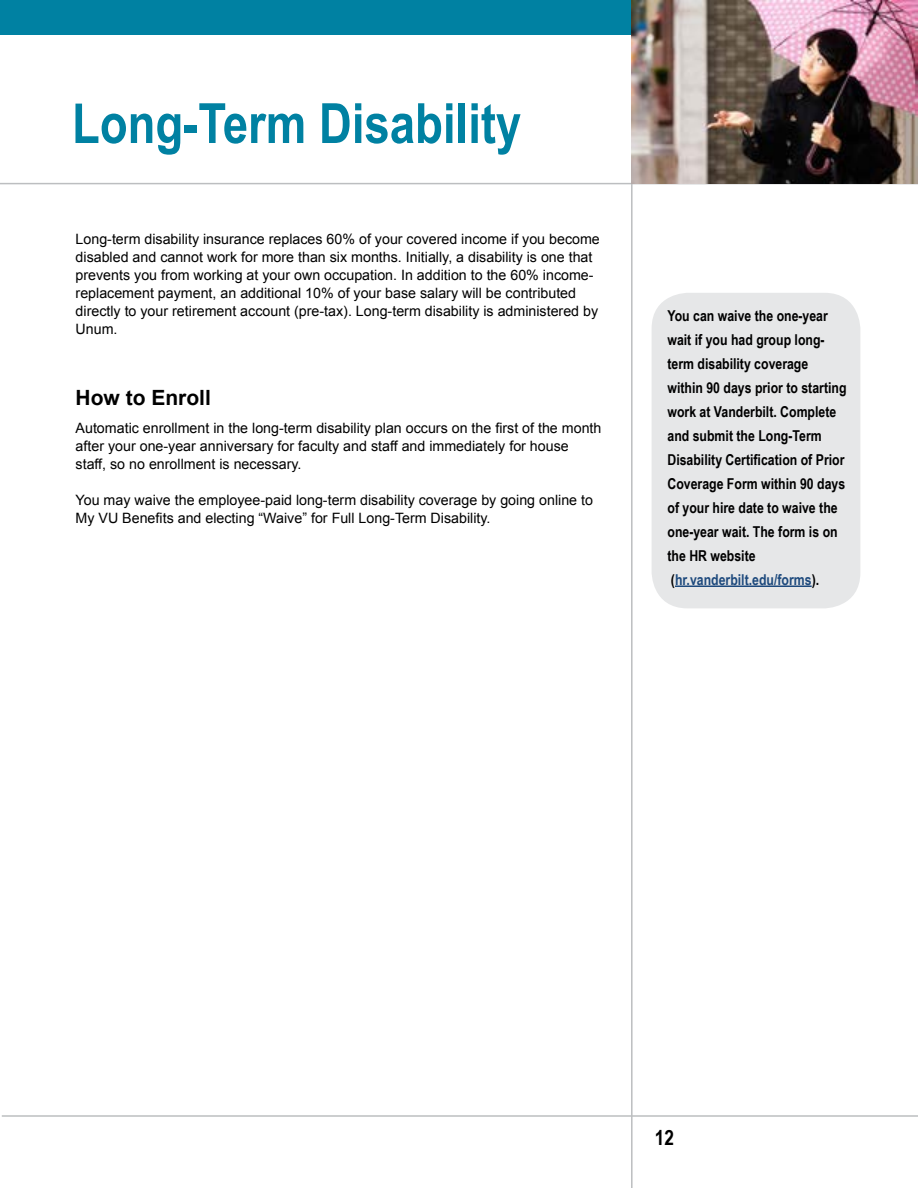
<style>
.page{position:relative;width:918px;height:1188px;background:#fff}
.page>*{position:absolute;margin:0;border:0;box-sizing:border-box;transform-origin:0 0}
.t1{font:700 55.5px "Arial Narrow";color:#0081a2}
.t2{font:700 21px "Arial";color:#000}
.t3{font:700 21px "Arial Narrow";color:#000}
.t4{font:700 15px/24px "Arial Narrow";color:#000}
.t5{font:14.25px/18px "Arial";color:#000}
.s1{color:#1e4a7d}
</style>
<div class="page">
<hr style="left:2px;top:1115px;width:916px;height:2px;background:#bcbec0">
<hr style="left:631px;top:0;width:2px;height:1188px;background:#bcbec0">
<hr style="left:0;top:183px;width:918px;height:1px;background:#bcbec0">
<div style="left:652px;top:293px;width:208px;height:315px;background:#e6e7e8;border-radius:36px"></div>
<hr style="left:675px;top:585px;width:137px;height:2px;background:#1e4a7d">
<div style="left:0;top:0;width:631px;height:35px;background:#0081a2"></div>
<img style="left:632px;top:0;width:286px;height:184px">
<h1 class="t1" style="left:72px;top:81px;width:451px">Long-Term Disability</h1>
<p class="t5" style="left:76px;top:231px;width:526px">Long-term disability insurance replaces 60% of your covered income if you become disabled and cannot work for more than six months. Initially, a disability is one that prevents you from working at your own occupation. In addition to the 60% income&shy;replacement payment, an additional 10% of your base salary will be contributed directly to your retirement account (pre-tax). Long-term disability is administered by Unum.</p>
<h2 class="t2" style="left:76px;top:383px;width:137px">How to Enroll</h2>
<p class="t5" style="left:76px;top:419px;width:527px">Automatic enrollment in the long-term disability plan occurs on the first of the month after your one-year anniversary for faculty and staff and immediately for house staff, so no enrollment is necessary.</p>
<p class="t5" style="left:76px;top:491px;width:519px">You may waive the employee-paid long-term disability coverage by going online to<br>My VU Benefits and electing “Waive” for Full Long-Term Disability.</p>
<p class="t4" style="left:668px;top:303px;width:181px">You can waive the one-year wait if you had group long&shy;term disability coverage within 90 days prior to starting work at Vanderbilt. Complete and submit the Long-Term<br>Disability Certification of Prior<br>Coverage Form within 90 days of your hire date to waive the one-year wait. The form is on the HR website (<span class="s1">hr.vanderbilt.edu/forms</span>).</p>
<h2 class="t3" style="left:655px;top:1122px;width:21px">12</h2>
</div>
